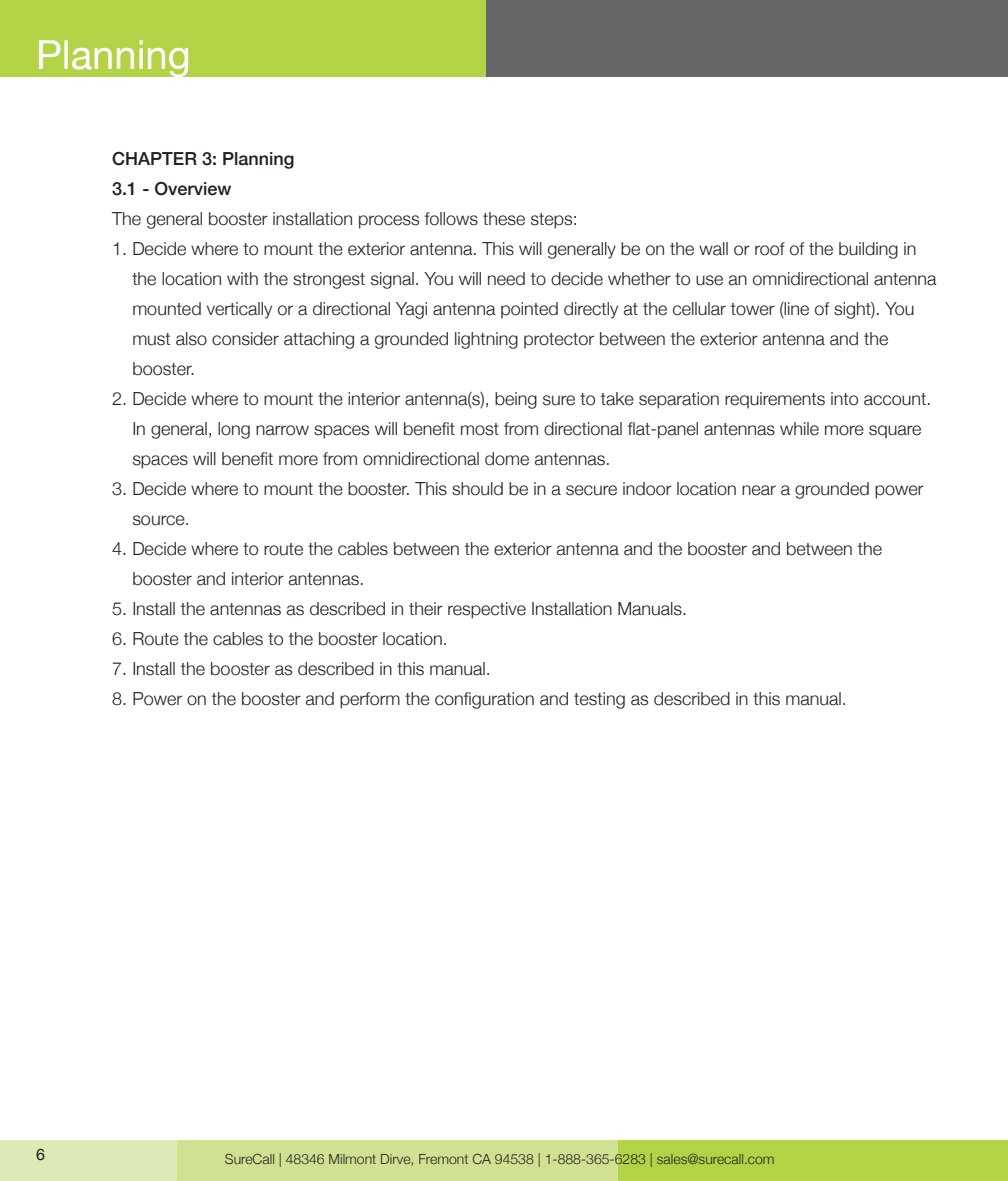
<style>
.page{position:relative;width:1008px;height:1181px;background:#fff}
.page>*{position:absolute;margin:0;border:0;box-sizing:border-box;transform-origin:0 0}
.t1{font:40px "Helvetica Neue";color:#fff}
.t2{font:300 18px/30px "Helvetica Neue";color:#231f20}
.t3{font:500 18px "Helvetica Neue";color:#231f20}
.t4{font:16px "Helvetica Neue";color:#231f20}
.t5{font:300 14px "Helvetica Neue";color:#231f20}
</style>
<div class="page">
<div style="left:0;top:0;width:1008px;height:77px;background:#67676a"></div>
<div style="left:0;top:0;width:486px;height:77px;background:#b3d347"></div>
<div style="left:618px;top:1140px;width:390px;height:41px;background:#b3d347"></div>
<div style="left:378px;top:1140px;width:240px;height:41px;background:#d0e292"></div>
<div style="left:176px;top:1140px;width:202px;height:41px;background:#d0e292"></div>
<div style="left:0;top:1140px;width:176px;height:41px;background:#deeab5"></div>
<p class="t1" style="left:36px;top:26px;width:156px">Planning</p>
<p class="t3" style="left:112px;top:144px;width:184px">CHAPTER 3: Planning</p>
<p class="t3" style="left:112px;top:174px;width:121px">3.1 - Overview</p>
<p class="t2" style="left:112px;top:202px;width:467px">The general booster installation process follows these steps:</p>
<p class="t2" style="left:132px;top:232px;width:806px;text-indent:-20px">1. Decide where to mount the exterior antenna. This will generally be on the wall or roof of the building in the location with the strongest signal. You will need to decide whether to use an omnidirectional antenna mounted vertically or a directional Yagi antenna pointed directly at the cellular tower (line of sight). You must also consider attaching a grounded lightning protector between the exterior antenna and the booster.</p>
<p class="t2" style="left:132px;top:382px;width:801px;text-indent:-20px">2. Decide where to mount the interior antenna(s), being sure to take separation requirements into account.<br>In general, long narrow spaces will benefit most from directional flat-panel antennas while more square spaces will benefit more from omnidirectional dome antennas.</p>
<p class="t2" style="left:132px;top:472px;width:793px;text-indent:-20px">3. Decide where to mount the booster. This should be in a secure indoor location near a grounded power source.</p>
<p class="t2" style="left:132px;top:532px;width:751px;text-indent:-20px">4. Decide where to route the cables between the exterior antenna and the booster and between the booster and interior antennas.</p>
<p class="t2" style="left:112px;top:592px;width:576px">5. Install the antennas as described in their respective Installation Manuals.</p>
<p class="t2" style="left:112px;top:622px;width:337px">6. Route the cables to the booster location.</p>
<p class="t2" style="left:112px;top:652px;width:380px">7. Install the booster as described in this manual.</p>
<p class="t2" style="left:112px;top:682px;width:736px">8. Power on the booster and perform the configuration and testing as described in this manual.</p>
<p class="t4" style="left:36px;top:1143px;width:10px">6</p>
<p class="t5" style="left:225px;top:1148px;width:551px">SureCall | 48346 Milmont Dirve, Fremont CA 94538 | 1-888-365-6283 | sales@surecall.com</p>
</div>
